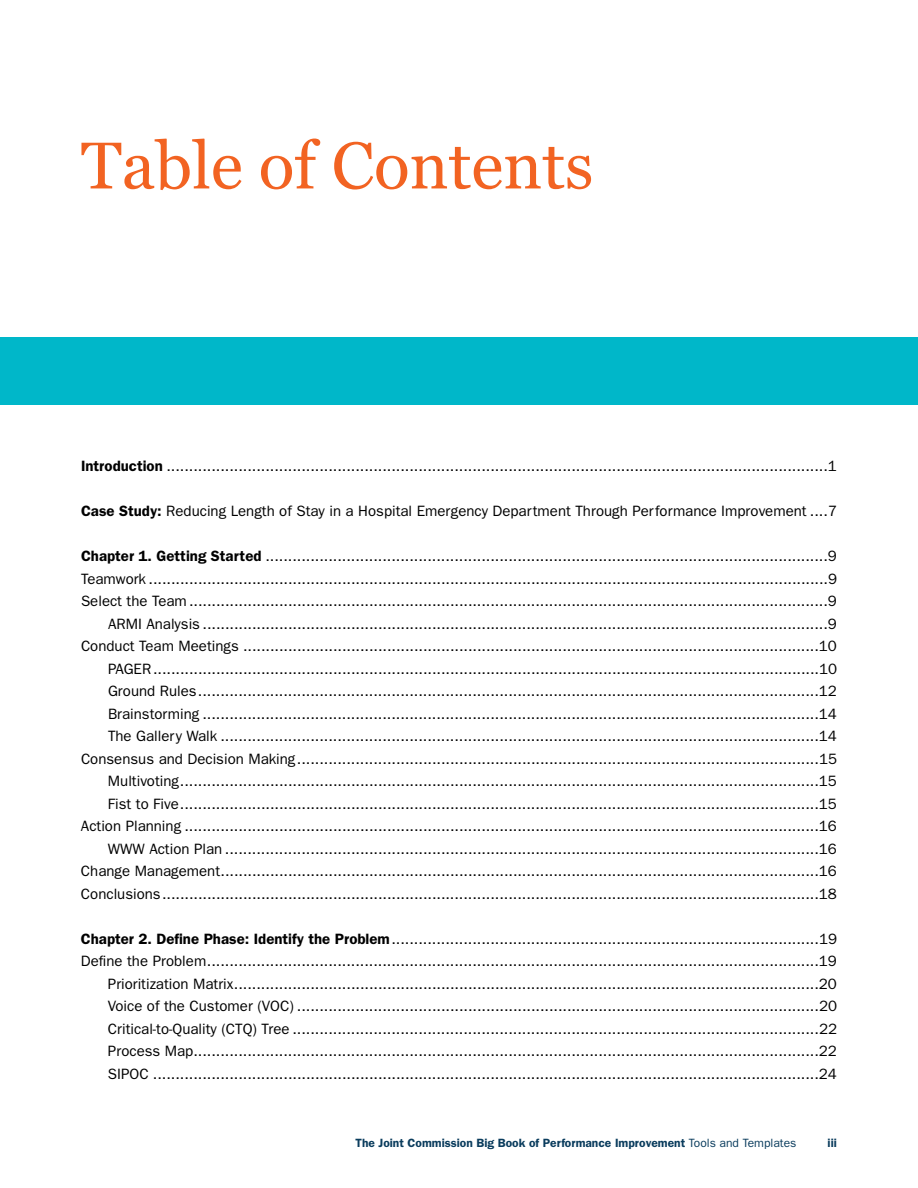
<style>
.page{position:relative;width:918px;height:1188px;background:#fff}
.page>*{position:absolute;margin:0;border:0;box-sizing:border-box;transform-origin:0 0}
.t1{font:66px "Georgia";color:#f26322}
.t2{font:15px/22.5px "Franklin Gothic";color:#000;text-align:right}
.t3{font:600 12px "Franklin Gothic";color:#0a3c5d}
.s1{font-weight:600}
.s2{font-weight:400}
</style>
<div class="page">
<div style="left:0;top:338px;width:918px;height:67px;background:#00b7c9"></div>
<h1 class="t1" style="left:81px;top:118px;width:514px">Table of Contents</h1>
<p class="t2" style="left:81px;top:454px;width:757px"><span class="s1">Introduction</span> ...................................................................................................................................................1</p>
<p class="t2" style="left:81px;top:499px;width:757px"><span class="s1">Case Study:</span> Reducing Length of Stay in a Hospital Emergency Department Through Performance Improvement ....7</p>
<p class="t2" style="left:81px;top:544px;width:758px"><span class="s1">Chapter 1. Getting Started</span> .............................................................................................................................9<br>Teamwork .......................................................................................................................................................9<br>Select the Team..............................................................................................................................................9<br>ARMI Analysis ...........................................................................................................................................9<br>Conduct Team Meetings ................................................................................................................................10<br>PAGER....................................................................................................................................................10<br>Ground Rules..........................................................................................................................................12<br>Brainstorming .........................................................................................................................................14<br>The Gallery Walk .....................................................................................................................................14<br>Consensus and Decision Making....................................................................................................................15<br>Multivoting..............................................................................................................................................15<br>Fist to Five..............................................................................................................................................15<br>Action Planning .............................................................................................................................................16<br>WWW Action Plan ....................................................................................................................................16<br>Change Management.....................................................................................................................................16<br>Conclusions..................................................................................................................................................18</p>
<p class="t2" style="left:81px;top:927px;width:758px"><span class="s1">Chapter 2. Define Phase: Identify the Problem</span>...............................................................................................19<br>Define the Problem........................................................................................................................................19<br>Prioritization Matrix..................................................................................................................................20<br>Voice of the Customer (VOC) ....................................................................................................................20<br>Critical-to-Quality (CTQ) Tree .....................................................................................................................22<br>Process Map...........................................................................................................................................22<br>SIPOC ....................................................................................................................................................24</p>
<p class="t3" style="left:356px;top:1135px;width:442px">The Joint Commission Big Book of Performance Improvement <span class="s2">Tools and Templates</span></p>
<p class="t3" style="left:828px;top:1135px;width:11px">iii</p>
</div>
